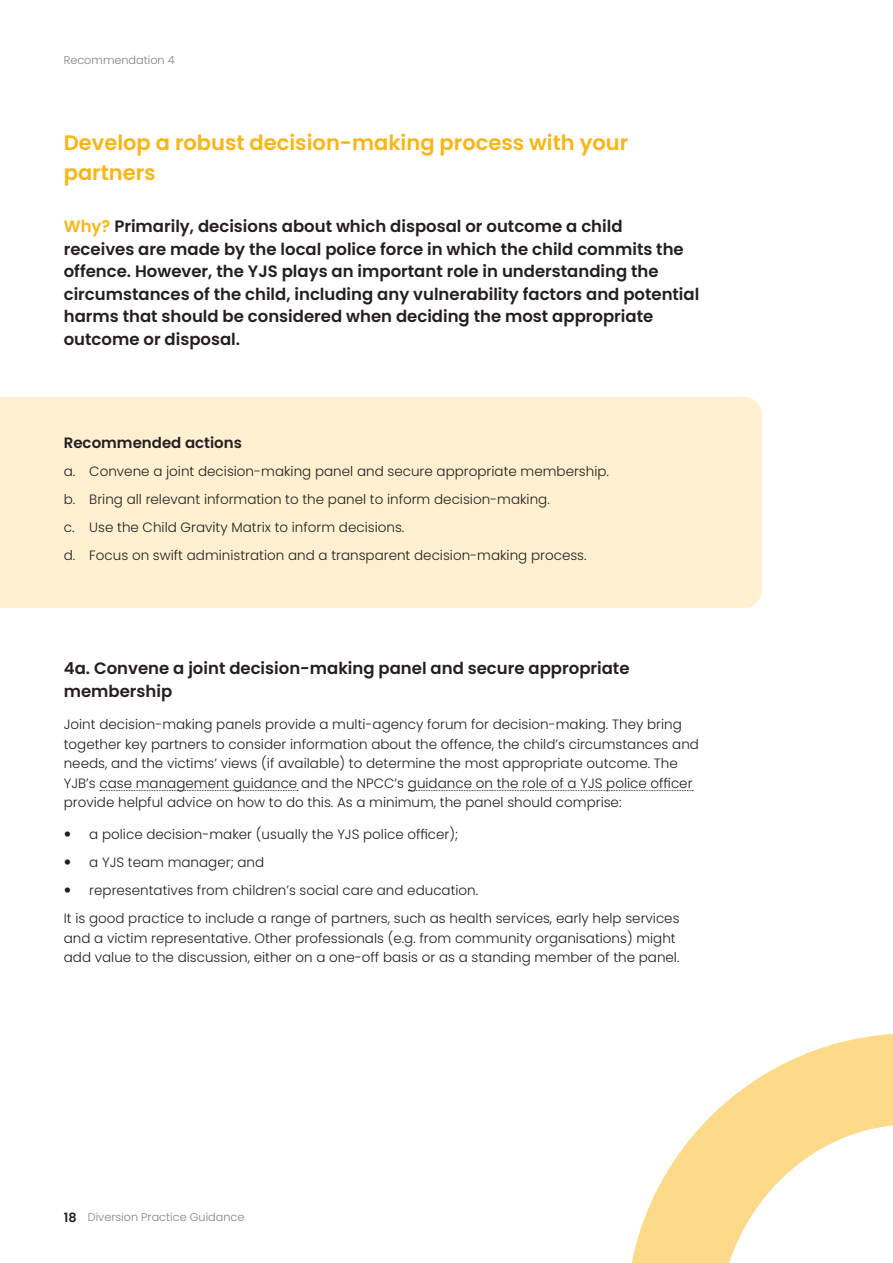
<style>
.page{position:relative;width:893px;height:1263px;background:#fff}
.page>*{position:absolute;margin:0;border:0;box-sizing:border-box;transform-origin:0 0}
.Subhead_-_smaller{font:600 21px/30px "Poppins";color:#fab514}
.t1{font:600 16.5px/22.5px "Poppins";color:#231f20}
.Slug{font:600 15px "Poppins";color:#231f20}
.Body_copy{font:300 13.5px/19.5px "Poppins";color:#231f20}
.bullet{font:300 13.5px "Poppins";color:#231f20}
.t2{font:300 11.25px "Poppins";color:#808285}
.s1{color:#fab514}
.s2{font-weight:600;font-size:12.75px;color:#231f20}
</style>
<div class="page">
<div style="left:0;top:397px;width:762px;height:211px;background:#fef0d0"></div>
<svg style="left:631px;top:1034px;width:262px;height:229px"></svg>
<svg style="left:100px;top:790px;width:198px;height:1px"></svg>
<svg style="left:408px;top:790px;width:285px;height:1px"></svg>
<p class="t2" style="left:64px;top:53px;width:112px">Recommendation 4</p>
<p class="Subhead_-_smaller" style="left:64px;top:127px;width:566px">Develop a robust decision-making process with your partners</p>
<h4 class="t1" style="left:64px;top:215px;width:637px"><span class="s1">Why?</span> Primarily, decisions about which disposal or outcome a child<br>receives are made by the local police force in which the child commits the offence. However, the YJS plays an important role in understanding the circumstances of the child, including any vulnerability factors and potential harms that should be considered when deciding the most appropriate outcome or disposal.</h4>
<p class="Slug" style="left:64px;top:434px;width:180px">Recommended actions</p>
<p class="Body_copy" style="left:64px;top:462px;width:547px">a. Convene a joint decision-making panel and secure appropriate membership.</p>
<p class="Body_copy" style="left:64px;top:490px;width:488px">b. Bring all relevant information to the panel to inform decision-making.</p>
<p class="Body_copy" style="left:64px;top:518px;width:342px">c. Use the Child Gravity Matrix to inform decisions.</p>
<p class="Body_copy" style="left:64px;top:546px;width:524px">d. Focus on swift administration and a transparent decision-making process.</p>
<h3 class="t1" style="left:64px;top:657px;width:567px">4a. Convene a joint decision-making panel and secure appropriate membership</h3>
<p class="Body_copy" style="left:64px;top:715px;width:637px">Joint decision-making panels provide a multi-agency forum for decision-making. They bring together key partners to consider information about the offence, the child’s circumstances and needs, and the victims’ views (if available) to determine the most appropriate outcome. The YJB’s case management guidance and the NPCC’s guidance on the role of a YJS police officer provide helpful advice on how to do this. As a minimum, the panel should comprise:</p>
<p class="bullet" style="left:89px;top:827px;width:370px">a police decision-maker (usually the YJS police officer);</p>
<p class="bullet" style="left:89px;top:855px;width:176px">a YJS team manager; and</p>
<p class="bullet" style="left:89px;top:883px;width:390px">representatives from children’s social care and education.</p>
<p class="Body_copy" style="left:64px;top:909px;width:617px">It is good practice to include a range of partners, such as health services, early help services and a victim representative. Other professionals (e.g. from community organisations) might add value to the discussion, either on a one-off basis or as a standing member of the panel.</p>
<p class="t2" style="left:64px;top:1211px;width:182px"><span class="s2">18</span> Diversion Practice Guidance</p>
</div>
